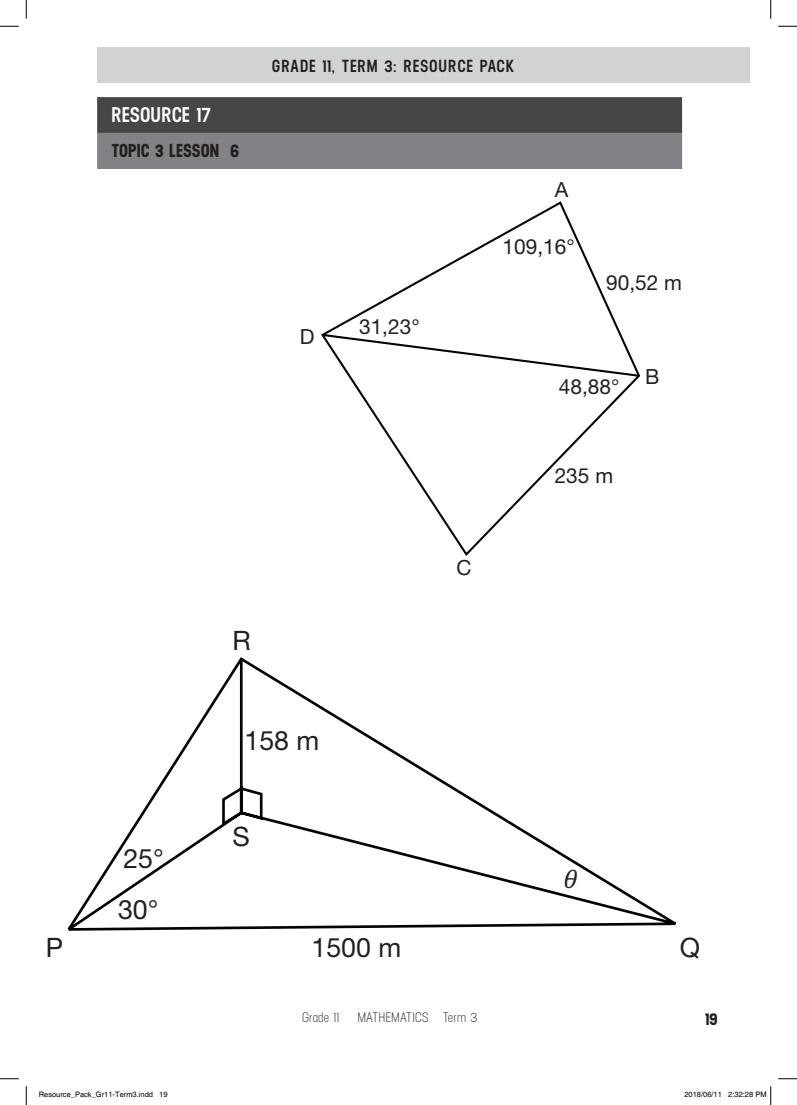
<style>
.page{position:relative;width:797px;height:1105px;background:#fff}
.page>*{position:absolute;margin:0;border:0;box-sizing:border-box;transform-origin:0 0}
.t1{font:26.75px/51px "Helvetica Neue LT Std";color:#231f20}
.t2{font:600 21.25px "Neusa";letter-spacing:.01em;color:#fff}
.t3{font:20.88px "Helvetica Neue LT Std";color:#231f20}
.t4{font:700 18.75px "Neusa";letter-spacing:.005em;color:#231f20}
.t5{font:600 17.5px "Neusa";letter-spacing:.05em;color:#231f20}
.t6{font:700 17.5px "Neusa";color:#231f20}
.t7{font:13.75px "Neusa";color:#231f20}
.t8{font:7.5px "Helvetica";color:#000}
</style>
<div class="page">
<div style="left:97px;top:48px;width:652px;height:35px;background:#d1d2d4"></div>
<div style="left:97px;top:97px;width:585px;height:36px;background:#454647"></div>
<div style="left:97px;top:133px;width:585px;height:36px;background:#808285"></div>
<svg style="left:321px;top:201px;width:320px;height:355px"></svg>
<svg style="left:67px;top:657px;width:609px;height:274px"></svg>
<svg style="left:0;top:25px;width:19px;height:2px"></svg>
<svg style="left:778px;top:25px;width:19px;height:2px"></svg>
<svg style="left:0;top:1078px;width:19px;height:1px"></svg>
<svg style="left:778px;top:1078px;width:19px;height:1px"></svg>
<svg style="left:25px;top:0;width:2px;height:19px"></svg>
<svg style="left:25px;top:1086px;width:2px;height:19px"></svg>
<svg style="left:770px;top:0;width:1px;height:19px"></svg>
<svg style="left:770px;top:1086px;width:1px;height:19px"></svg>
<svg style="left:565px;top:870px;width:12px;height:18px"></svg>
<h2 class="t2" style="left:111px;top:100px;width:101px">RESOURCE 17</h2>
<h3 class="t4" style="left:111px;top:138px;width:129px">TOPIC 3 LESSON 6</h3>
<h3 class="t5" style="left:272px;top:54px;width:244px">GRADE 11, TERM 3: RESOURCE PACK</h3>
<h3 class="t3" style="left:554px;top:177px;width:15px">A</h3>
<h3 class="t3" style="left:300px;top:324px;width:16px">D</h3>
<h3 class="t3" style="left:359px;top:314px;width:62px">31,23°</h3>
<h3 class="t3" style="left:502px;top:234px;width:74px">109,16°</h3>
<h3 class="t3" style="left:606px;top:270px;width:77px">90,52 m</h3>
<h3 class="t3" style="left:559px;top:374px;width:62px">48,88°</h3>
<h3 class="t3" style="left:554px;top:463px;width:60px">235 m</h3>
<h3 class="t3" style="left:645px;top:364px;width:16px">B</h3>
<h1 class="t1" style="left:232px;top:615px;width:20px">R</h1>
<h3 class="t3" style="left:456px;top:555px;width:17px">C</h3>
<h1 class="t1" style="left:244px;top:715px;width:76px">158 m</h1>
<h1 class="t1" style="left:46px;top:921px;width:19px">P</h1>
<h1 class="t1" style="left:118px;top:833px;width:47px">25°<br>30°</h1>
<h1 class="t1" style="left:232px;top:810px;width:19px">S</h1>
<h1 class="t1" style="left:311px;top:921px;width:91px">1500 m</h1>
<h1 class="t1" style="left:679px;top:921px;width:22px">Q</h1>
<h3 class="t7" style="left:302px;top:1009px;width:39px">Grade 11</h3>
<h3 class="t7" style="left:357px;top:1009px;width:121px">MATHEMATICS Term 3</h3>
<h3 class="t6" style="left:705px;top:1006px;width:14px">19</h3>
<p class="t8" style="left:39px;top:1090px;width:130px">Resource_Pack_Gr11-Term3.indd 19</p>
<p class="t8" style="left:684px;top:1090px;width:84px">2018/06/11 2:32:28 PM</p>
</div>
